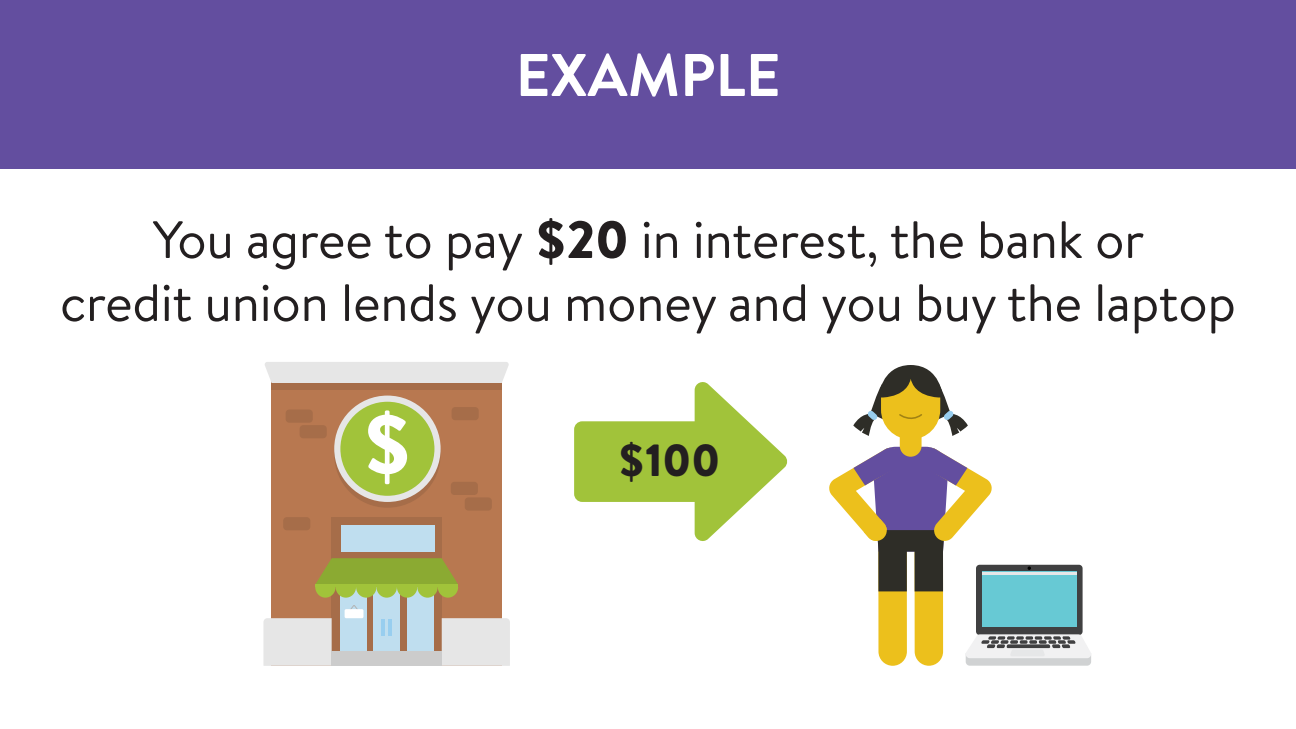
<style>
.page{position:relative;width:1296px;height:729px;background:#fff}
.page>*{position:absolute;margin:0;border:0;box-sizing:border-box;transform-origin:0 0}
.t1{font:700 60px "Brandon Text";color:#fff}
.t2{font:52.5px/63px "Brandon Text";letter-spacing:-.005em;color:#231f20;text-align:center}
.t3{font:900 45px "Brandon Text";color:#231f20}
.s1{font-weight:900}
</style>
<div class="page">
<div style="left:0;top:0;width:1296px;height:169px;background:#634e9f"></div>
<div style="left:900px;top:420px;width:22px;height:37px;background:#ecc01c;border-radius:11px"></div>
<svg style="left:853px;top:365px;width:115px;height:71px"></svg>
<svg style="left:829px;top:447px;width:262px;height:219px"></svg>
<div style="left:982px;top:572px;width:94px;height:55px;background:#67c9d4"></div>
<hr style="left:982px;top:572px;width:94px;height:2px;background:#e6e7e8">
<div style="left:272px;top:362px;width:230px;height:304px;background:#b87850"></div>
<div style="left:265px;top:362px;width:244px;height:21px;background:#e6e6e6"></div>
<div style="left:332px;top:517px;width:110px;height:149px;background:#a66d49"></div>
<div style="left:442px;top:618px;width:68px;height:48px;background:#e6e6e6"></div>
<div style="left:263px;top:618px;width:69px;height:48px;background:#e6e6e6"></div>
<div style="left:341px;top:525px;width:93px;height:27px;background:#bfdeef"></div>
<div style="left:341px;top:571px;width:26px;height:94px;background:#bfdeef"></div>
<div style="left:374px;top:571px;width:26px;height:94px;background:#bfdeef"></div>
<div style="left:407px;top:571px;width:27px;height:94px;background:#bfdeef"></div>
<div style="left:332px;top:651px;width:110px;height:15px;background:#ccc"></div>
<div style="left:286px;top:410px;width:27px;height:13px;background:#a66d49;border-radius:4px"></div>
<div style="left:300px;top:425px;width:27px;height:13px;background:#a66d49;border-radius:4px"></div>
<div style="left:451px;top:482px;width:27px;height:13px;background:#a66d49;border-radius:4px"></div>
<div style="left:283px;top:517px;width:27px;height:13px;background:#a66d49;border-radius:4px"></div>
<div style="left:452px;top:407px;width:27px;height:13px;background:#a66d49;border-radius:4px"></div>
<div style="left:465px;top:497px;width:27px;height:14px;background:#a66d49;border-radius:4px"></div>
<div style="left:272px;top:383px;width:230px;height:7px;background:#a66d49"></div>
<div style="left:334px;top:401px;width:107px;height:107px;background:#a66d49;border-radius:50%"></div>
<div style="left:334px;top:396px;width:107px;height:106px;background:#e6e6e6;border-radius:50%"></div>
<div style="left:340px;top:402px;width:94px;height:94px;background:#a1c33a;border-radius:50%"></div>
<svg style="left:368px;top:410px;width:39px;height:74px"></svg>
<hr style="left:388px;top:619px;width:4px;height:16px;background:#98ceef">
<hr style="left:382px;top:619px;width:3px;height:16px;background:#98ceef">
<svg style="left:315px;top:558px;width:143px;height:40px;background:#97ad3e"></svg>
<svg style="left:350px;top:605px;width:8px;height:4px"></svg>
<div style="left:345px;top:609px;width:18px;height:9px;background:#fff;border-radius:2px"></div>
<svg style="left:574px;top:382px;width:214px;height:159px"></svg>
<p class="t1" style="left:516px;top:33px;width:266px">EXAMPLE</p>
<p class="t2" style="left:60px;top:207px;width:1178px">You agree to pay <span class="s1">$20</span> in interest, the bank or<br>credit union lends you money and you buy the laptop</p>
<p class="t3" style="left:618px;top:429px;width:104px">$100</p>
</div>
